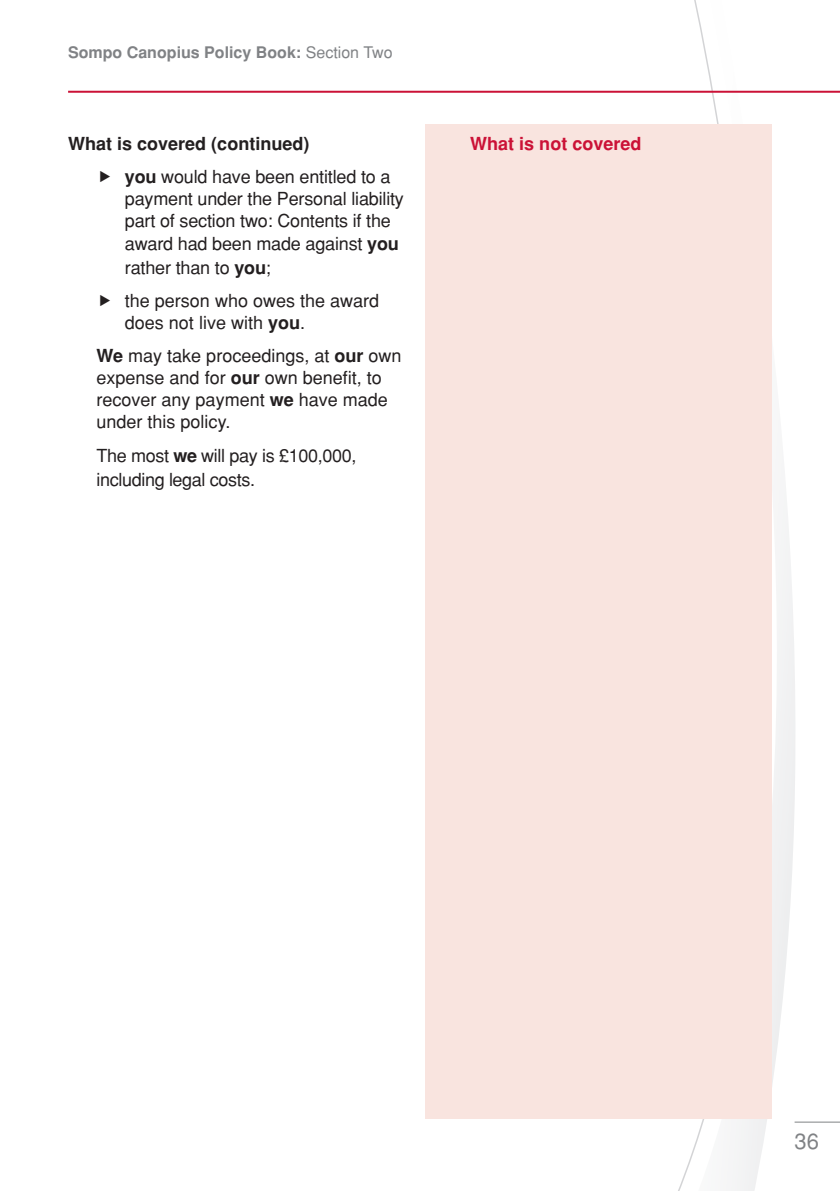
<style>
.page{position:relative;width:840px;height:1191px;background:#fff}
.page>*{position:absolute;margin:0;border:0;box-sizing:border-box;transform-origin:0 0}
.t1{font:22px "Helvetica";color:#808285}
.t2{font:18px/22px "Helvetica";letter-spacing:-.01em;color:#231f20}
.t3{font:700 18px/33.4px "Helvetica";color:#231f20}
.t4{font:700 18px "Helvetica";color:#cb1136}
.t5{font:700 16px "Helvetica";color:#808285}
.s1{font-weight:400}
.s2{font-weight:700}
</style>
<div class="page">
<svg style="left:655px;top:0;width:140px;height:1191px"></svg>
<hr style="left:794px;top:1121px;width:45px;height:1px;background:#808285">
<hr style="left:68px;top:91px;width:771px;height:2px;background:#cb1136">
<div style="left:425px;top:125px;width:346px;height:994px;background:#f9e4df"></div>
<p class="t5" style="left:68px;top:43px;width:326px">Sompo Canopius Policy Book: <span class="s1">Section Two</span></p>
<p class="t3" style="left:125px;top:127px;width:267px;text-indent:-57px">What is covered (continued)<br>you <span class="s1">would have been entitled to a</span></p>
<p class="t2" style="left:125px;top:188px;width:280px">payment under the Personal liability part of section two: Contents if the award had been made against <span class="s2">you</span></p>
<p class="t2" style="left:125px;top:250px;width:256px;line-height:33.4px">rather than to <span class="s2">you</span>;<br>the person who owes the award</p>
<p class="t2" style="left:96px;top:306px;width:306px;line-height:33.4px;text-indent:28px">does not live with <span class="s2">you</span>.<br><span class="s2">We</span> may take proceedings, at <span class="s2">our</span> own</p>
<p class="t2" style="left:96px;top:367px;width:293px">expense and for <span class="s2">our</span> own benefit, to recover any payment <span class="s2">we</span> have made under this policy.</p>
<p class="t2" style="left:96px;top:443px;width:261px;line-height:24px">The most <span class="s2">we</span> will pay is £100,000, including legal costs.</p>
<p class="t4" style="left:470px;top:133px;width:173px">What is not covered</p>
<p class="t1" style="left:794px;top:1128px;width:26px">36</p>
</div>
